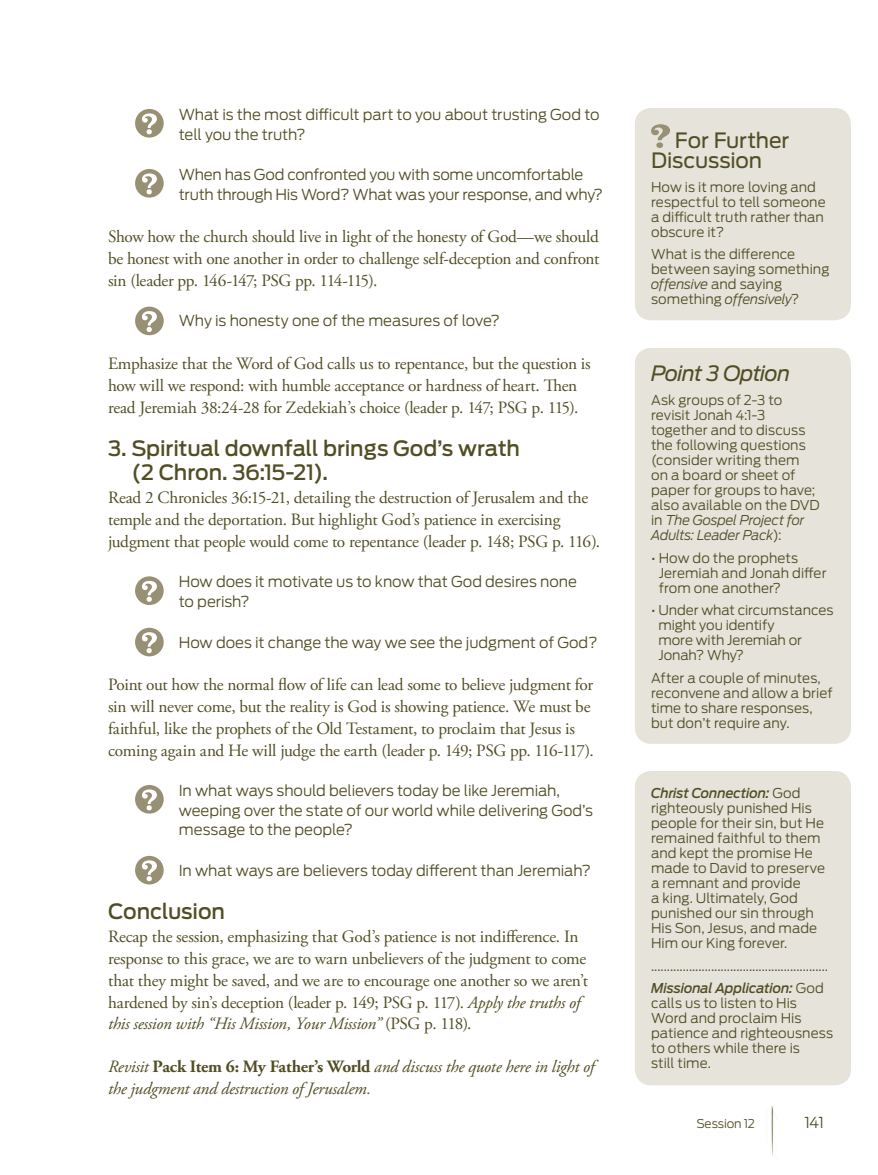
<style>
.page{position:relative;width:878px;height:1175px;background:#fff}
.page>*{position:absolute;margin:0;border:0;box-sizing:border-box;transform-origin:0 0}
.subhead10_TP{font:500 21px/24px "Antenna";letter-spacing:-.01em;color:#514e25}
.t1{font:21px/19.5px "Antenna";letter-spacing:-.005em;color:#514e25}
.t2{font:italic 21px "Antenna";letter-spacing:-.03em;color:#514e25}
.body2{font:17.25px/21.8px "Adobe Garamond Pro";letter-spacing:-.015em;color:#514e25}
.body2-2{font:italic 17.25px/21.8px "Adobe Garamond Pro";letter-spacing:-.015em;color:#514e25}
.questions{font:300 15px/19.5px "Antenna";letter-spacing:-.01em;color:#514e25}
.t3{font:300 13.5px/15px "Antenna";color:#514e25}
.t4{font:300 12px "Antenna";letter-spacing:-.015em;color:#514e25}
.s1{font-style:italic}
.s2{font-weight:700;font-style:normal}
.s3{font-weight:500;font-style:italic}
</style>
<div class="page">
<img style="left:771px;top:1106px;width:3px;height:50px">
<svg style="left:135px;top:109px;width:29px;height:29px"></svg>
<svg style="left:135px;top:169px;width:29px;height:29px"></svg>
<div style="left:634px;top:108px;width:216px;height:212px;background:#e5e3da;border-radius:16px"></div>
<svg style="left:651px;top:124px;width:19px;height:24px"></svg>
<svg style="left:135px;top:306px;width:29px;height:29px"></svg>
<div style="left:634px;top:348px;width:216px;height:395px;background:#e5e3da;border-radius:16px"></div>
<svg style="left:135px;top:576px;width:29px;height:29px"></svg>
<svg style="left:135px;top:627px;width:29px;height:29px"></svg>
<svg style="left:135px;top:785px;width:29px;height:28px"></svg>
<svg style="left:135px;top:855px;width:29px;height:29px"></svg>
<div style="left:634px;top:771px;width:216px;height:314px;background:#e5e3da;border-radius:16px"></div>
<p class="questions" style="left:179px;top:105px;width:422px">What is the most difficult part to you about trusting God to tell you the truth?</p>
<p class="questions" style="left:179px;top:165px;width:426px">When has God confronted you with some uncomfortable truth through His Word? What was your response, and why?</p>
<p class="body2" style="left:108px;top:227px;width:493px;text-align:justify">Show how the church should live in light of the honesty of God—we should be honest with one another in order to challenge self-deception and confront sin (leader pp. 146-147; PSG pp. 114-115).</p>
<p class="questions" style="left:179px;top:311px;width:323px">Why is honesty one of the measures of love?</p>
<p class="body2" style="left:108px;top:353px;width:484px">Emphasize that the Word of God calls us to repentance, but the question is how will we respond: with humble acceptance or hardness of heart. Then read Jeremiah 38:24-28 for Zedekiah’s choice (leader p. 147; PSG p. 115).</p>
<p class="subhead10_TP" style="left:131px;top:436px;width:390px;text-indent:-23px">3. Spiritual downfall brings God’s wrath (2 Chron. 36:15-21).</p>
<p class="body2" style="left:108px;top:488px;width:493px">Read 2 Chronicles 36:15-21, detailing the destruction of Jerusalem and the temple and the deportation. But highlight God’s patience in exercising judgment that people would come to repentance (leader p. 148; PSG p. 116).</p>
<p class="questions" style="left:179px;top:572px;width:400px">How does it motivate us to know that God desires none to perish?</p>
<p class="questions" style="left:179px;top:632px;width:420px">How does it change the way we see the judgment of God?</p>
<p class="body2" style="left:108px;top:674px;width:487px">Point out how the normal flow of life can lead some to believe judgment for sin will never come, but the reality is God is showing patience. We must be faithful, like the prophets of the Old Testament, to proclaim that Jesus is coming again and He will judge the earth (leader p. 149; PSG pp. 116-117).</p>
<p class="questions" style="left:179px;top:781px;width:415px">In what ways should believers today be like Jeremiah, weeping over the state of our world while delivering God’s message to the people?</p>
<p class="questions" style="left:179px;top:860px;width:413px">In what ways are believers today different than Jeremiah?</p>
<p class="subhead10_TP" style="left:108px;top:899px;width:118px">Conclusion</p>
<p class="body2" style="left:108px;top:926px;width:481px">Recap the session, emphasizing that God’s patience is not indifference. In response to this grace, we are to warn unbelievers of the judgment to come that they might be saved, and we are to encourage one another so we aren’t hardened by sin’s deception (leader p. 149; PSG p. 117). <span class="s1">Apply the truths of this session with “His Mission, Your Mission”</span> (PSG p. 118).</p>
<p class="body2-2" style="left:108px;top:1056px;width:487px">Revisit <span class="s2">Pack Item 6: My Father’s World</span> and discuss the quote here in light of the judgment and destruction of Jerusalem.</p>
<p class="t1" style="left:651px;top:131px;width:140px;text-indent:24px">For Further<br>Discussion</p>
<p class="t3" style="left:651px;top:179px;width:176px">How is it more loving and respectful to tell someone a difficult truth rather than obscure it?</p>
<p class="t3" style="left:651px;top:247px;width:180px">What is the difference between saying something <span class="s1">offensive</span> and saying something <span class="s1">offensively</span>?</p>
<p class="t2" style="left:651px;top:361px;width:141px">Point 3 Option</p>
<p class="t3" style="left:651px;top:392px;width:170px">Ask groups of 2-3 to revisit Jonah 4:1-3 together and to discuss the following questions (consider writing them on a board or sheet of paper for groups to have; also available on the DVD in <span class="s1">The Gospel Project for<br>Adults: Leader Pack</span>):</p>
<p class="t3" style="left:658px;top:550px;width:169px;text-indent:-8px">• How do the prophets<br>Jeremiah and Jonah differ from one another?</p>
<p class="t3" style="left:658px;top:602px;width:176px;text-indent:-7px">• Under what circumstances might you identify<br>more with Jeremiah or<br>Jonah? Why?</p>
<p class="t3" style="left:651px;top:670px;width:183px">After a couple of minutes, reconvene and allow a brief time to share responses, but don’t require any.</p>
<p class="t3" style="left:651px;top:785px;width:175px"><span class="s3">Christ Connection:</span> God righteously punished His people for their sin, but He remained faithful to them and kept the promise He made to David to preserve a remnant and provide<br>a king. Ultimately, God punished our sin through<br>His Son, Jesus, and made<br>Him our King forever.</p>
<p class="t3" style="left:651px;top:954px;width:178px;line-height:22.5px">........................................................<br><span class="s3">Missional Application:</span> God</p>
<p class="t3" style="left:651px;top:995px;width:184px">calls us to listen to His<br>Word and proclaim His patience and righteousness to others while there is<br>still time.</p>
<p class="t4" style="left:696px;top:1116px;width:60px">Session 12</p>
<p class="questions" style="left:804px;top:1112px;width:21px">141</p>
</div>
